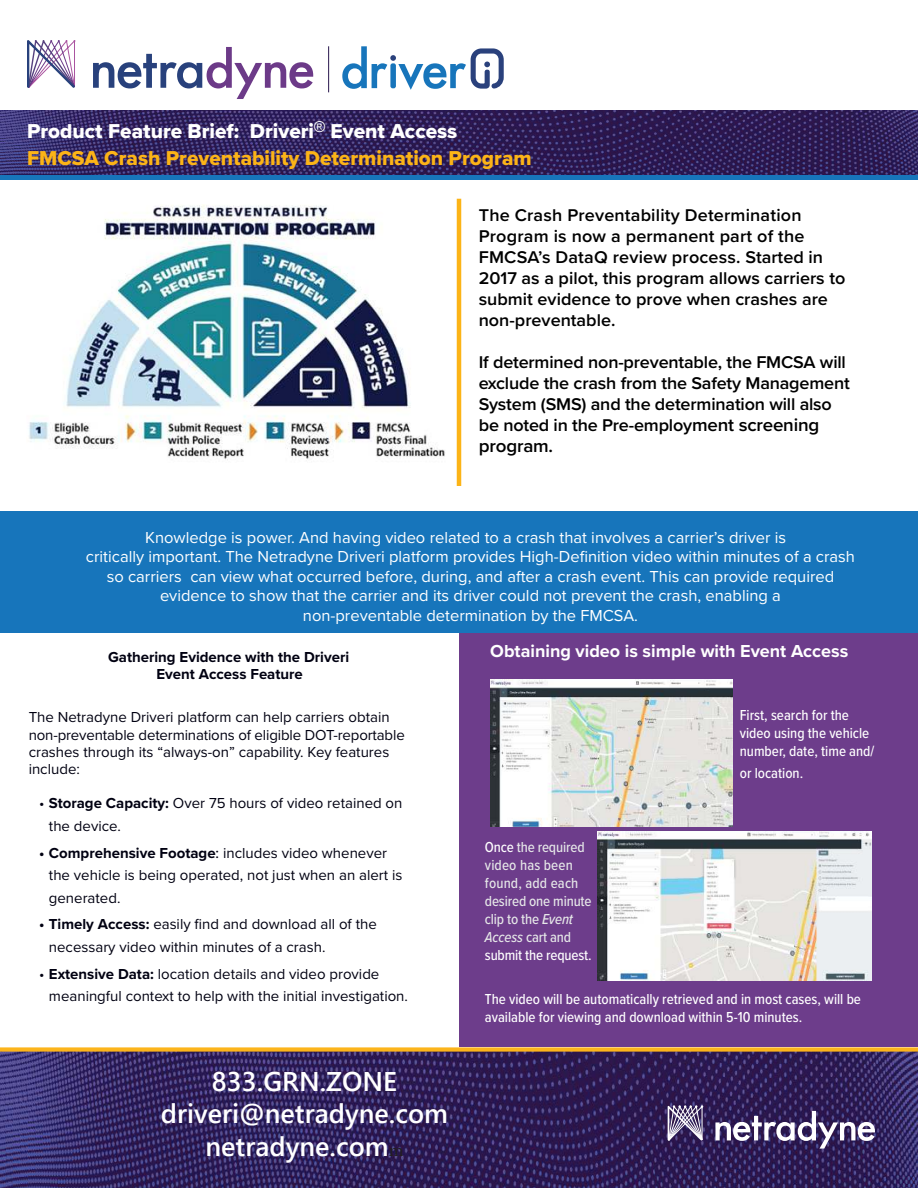
<style>
.page{position:relative;width:918px;height:1188px;background:#fff}
.page>*{position:absolute;margin:0;border:0;box-sizing:border-box;transform-origin:0 0}
.t1{font:600 27px/32.4px "Segoe UI";color:#fff;text-align:center}
.t2{font:20.85px/27px "Proxima Nova Extrabld";color:#fcb417}
.t3{font:600 18.3px "Proxima Nova";letter-spacing:-.01em;color:#000}
.t4{font:700 18px "Proxima Nova";color:#fff}
.t5{font:600 17.7px/21px "Proxima Nova";color:#000}
.t6{font:16.5px/19.5px "Proxima Nova";color:#fff;text-align:center}
.t7{font:15px/22.5px "Proxima Nova";color:#001}
.t8{font:500 15px/18px "Proxima Nova Cond";color:#fff}
.t9{font:500 15px/18px "Proxima Nova Cond";letter-spacing:-.01em;color:#e6e7e8}
.t10{font:700 15px/17.2px "Proxima Nova";color:#001;text-align:center}
.s1{color:#fff}
.s2{font-size:18.3px}
.s3{font-weight:700}
.s4{font-weight:500}
.s5{font-family:"Minion Pro";font-weight:400;font-size:18px;color:#221f1f}
.s6{font-style:italic}
</style>
<div class="page">
<div style="left:459px;top:633px;width:459px;height:414px;background:#6d3d8b"></div>
<div style="left:0;top:512px;width:918px;height:121px;background:#1775bb"></div>
<img style="left:0;top:111px;width:918px;height:64px">
<svg style="left:93px;top:47px;width:220px;height:52px"></svg>
<svg style="left:27px;top:40px;width:49px;height:48px"></svg>
<svg style="left:342px;top:46px;width:162px;height:44px"></svg>
<div style="left:390px;top:63px;width:6px;height:25px;background:#1775bb;border-radius:2px"></div>
<hr style="left:328px;top:46px;width:1px;height:46px;background:#28174d">
<div style="left:0;top:175px;width:918px;height:5px;background:#1775bb"></div>
<img style="left:29px;top:204px;width:416px;height:256px">
<img style="left:0;top:1052px;width:918px;height:136px">
<svg style="left:715px;top:1111px;width:160px;height:38px"></svg>
<svg style="left:668px;top:1104px;width:35px;height:37px"></svg>
<hr style="left:457px;top:199px;width:4px;height:287px;background:#fcb417">
<img style="left:490px;top:679px;width:243px;height:147px">
<img style="left:597px;top:832px;width:275px;height:149px">
<div style="left:0;top:1047px;width:918px;height:5px;background:#fcb41b"></div>
<h2 class="t2" style="left:27px;top:119px;width:506px"><span class="s1">Product Feature Brief: Driveri</span><sup>®</sup> <span class="s1">Event Access<br></span>FMCSA Crash Preventability Determination Program</h2>
<p class="t5" style="left:479px;top:206px;width:368px">The Crash Preventability Determination Program is now a permanent part of the FMCSA’s DataQ review process. Started in 2017 as a pilot, this program allows carriers to submit evidence to prove when crashes are non-preventable.</p>
<p class="t5" style="left:479px;top:353px;width:373px">If determined non-preventable, the FMCSA will exclude the crash from the Safety Management System (SMS) and the determination will also be noted in the Pre-employ<span class="s2">ment screening</span></p>
<p class="t3" style="left:479px;top:439px;width:76px">program.</p>
<p class="t6" style="left:86px;top:528px;width:771px">Knowledge is power. And having video related to a crash that involves a carrier’s driver is<br>critically important. The Netradyne Driveri platform provides High-Definition video within minutes of a crash so carriers can view what occurred before, during, and after a crash event. This can provide required evidence to show that the carrier and its driver could not prevent the crash, enabling a<br>non-preventable determination by the FMCSA.</p>
<p class="t10" style="left:108px;top:649px;width:243px">Gathering Evidence with the Driveri<br>Event Access Feature</p>
<p class="t7" style="left:29px;top:710px;width:378px;line-height:17.2px">The Netradyne Driveri platform can help carriers obtain non-preventable determinations of eligible DOT-reportable crashes through its “always-on” capability. Key features include:</p>
<p class="t7" style="left:49px;top:793px;width:355px;text-indent:-10px">• <span class="s3">Storage Capacity:</span> Over 75 hours of video retained on the device.</p>
<p class="t7" style="left:49px;top:842px;width:355px;text-indent:-10px"><span class="s3">• Comprehensive Footage</span><span class="s4">:</span> includes video whenever the vehicle is being operated, not just when an alert is generated.</p>
<p class="t7" style="left:49px;top:914px;width:329px;text-indent:-10px"><span class="s3">• Timely Access:</span> easily find and download all of the necessary video within minutes of a crash.</p>
<p class="t7" style="left:49px;top:963px;width:361px;text-indent:-10px">• <span class="s3">Extensive Data:</span> location details and video provide meaningful context to help with the initial investigation.</p>
<h1 class="t1" style="left:161px;top:1068px;width:289px">833.GRN.ZONE driveri@netradyne.com netradyne.com<span class="s5">m</span></h1>
<p class="t4" style="left:490px;top:643px;width:360px">Obtaining video is simple with Event Access</p>
<p class="t9" style="left:485px;top:839px;width:108px"><span class="s1">Once</span> the required video has been found, add each desired one minute clip to the <span class="s6">Event<br>Access</span> cart and <span class="s1">submit the request.</span></p>
<p class="t8" style="left:740px;top:707px;width:136px">First, search for the video using the vehicle number, date, time and/</p>
<p class="t8" style="left:740px;top:765px;width:65px">or location.</p>
<p class="t8" style="left:485px;top:991px;width:378px">The video will be automatically retrieved and in most cases, will be available for viewing and download within 5-10 minutes.</p>
</div>
